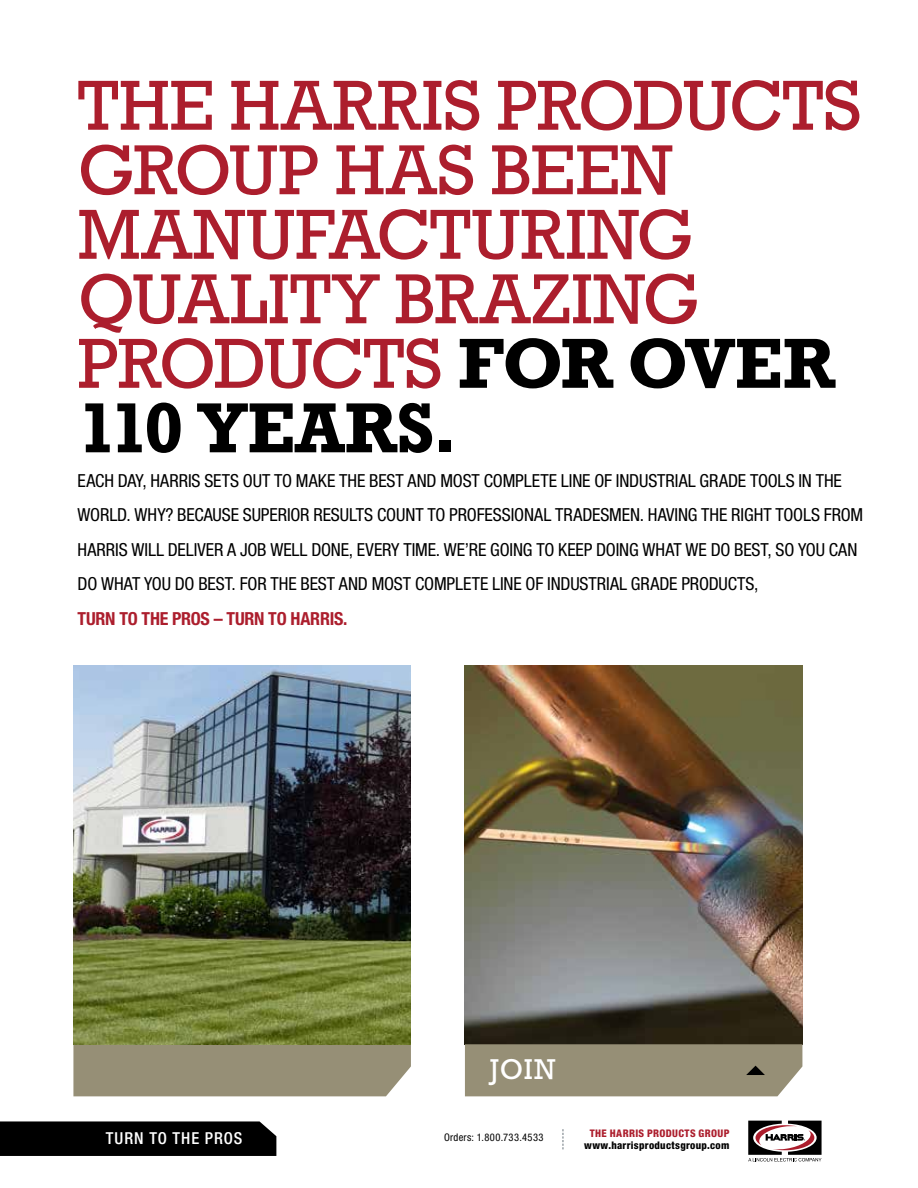
<style>
.page{position:relative;width:918px;height:1188px;background:#fff}
.page>*{position:absolute;margin:0;border:0;box-sizing:border-box;transform-origin:0 0}
.t1{font:72px/64.5px "Rockwell Std";letter-spacing:-.005em;color:#ac1e2d}
.t2{font:29.1px "Rockwell Std";color:#fff}
.t3{font:condensed 18px/34.5px "Helvetica Neue LT Std";letter-spacing:-.005em;color:#000}
.t4{font:700 condensed 18px "Helvetica Neue LT Std";letter-spacing:-.015em;color:#ac1e2d}
.t5{font:500 condensed 16.5px "Helvetica Neue LT Std";letter-spacing:.06em;color:#fff}
.t6{font:800 condensed 10.5px "Helvetica Neue LT Std";letter-spacing:.025em;color:#000}
.t7{font:800 condensed 10.5px "Helvetica Neue LT Std";letter-spacing:.03em;color:#ac1e2d}
.t8{font:condensed 10.5px "Helvetica Neue LT Std";letter-spacing:.04em;color:#000}
.s1{font-weight:700;color:#000}
</style>
<div class="page">
<div style="left:73px;top:1044px;width:338px;height:52px;background:#968f76"></div>
<img style="left:465px;top:665px;width:337px;height:379px">
<div style="left:465px;top:1044px;width:337px;height:52px;background:#968f76"></div>
<img style="left:73px;top:665px;width:338px;height:379px">
<div style="left:0;top:1121px;width:276px;height:35px;background:#000"></div>
<svg style="left:748px;top:1121px;width:74px;height:40px"></svg>
<svg style="left:563px;top:1129px;width:1px;height:20px"></svg>
<h1 class="t1" style="left:78px;top:73px;width:786px">THE HARRIS PRODUCTS<br>GROUP HAS BEEN<br>MANUFACTURING<br>QUALITY BRAZING<br>PRODUCTS <span class="s1">FOR OVER<br>110 YEARS.</span></h1>
<p class="t3" style="left:78px;top:463px;width:787px">EACH DAY, HARRIS SETS OUT TO MAKE THE BEST AND MOST COMPLETE LINE OF INDUSTRIAL GRADE TOOLS IN THE WORLD. WHY? BECAUSE SUPERIOR RESULTS COUNT TO PROFESSIONAL TRADESMEN. HAVING THE RIGHT TOOLS FROM HARRIS WILL DELIVER A JOB WELL DONE, EVERY TIME. WE’RE GOING TO KEEP DOING WHAT WE DO BEST, SO YOU CAN DO WHAT YOU DO BEST. FOR THE BEST AND MOST COMPLETE LINE OF INDUSTRIAL GRADE PRODUCTS,</p>
<p class="t4" style="left:78px;top:607px;width:271px">TURN TO THE PROS – TURN TO HARRIS.</p>
<p class="t5" style="left:106px;top:1129px;width:138px">TURN TO THE PROS</p>
<h2 class="t2" style="left:490px;top:1053px;width:67px">JOIN</h2>
<p class="t8" style="left:444px;top:1131px;width:101px">Orders: 1.800.733.4533</p>
<p class="t7" style="left:590px;top:1126px;width:141px">THE HARRIS PRODUCTS GROUP</p>
<p class="t6" style="left:584px;top:1139px;width:147px">www.harrisproductsgroup.com</p>
</div>
